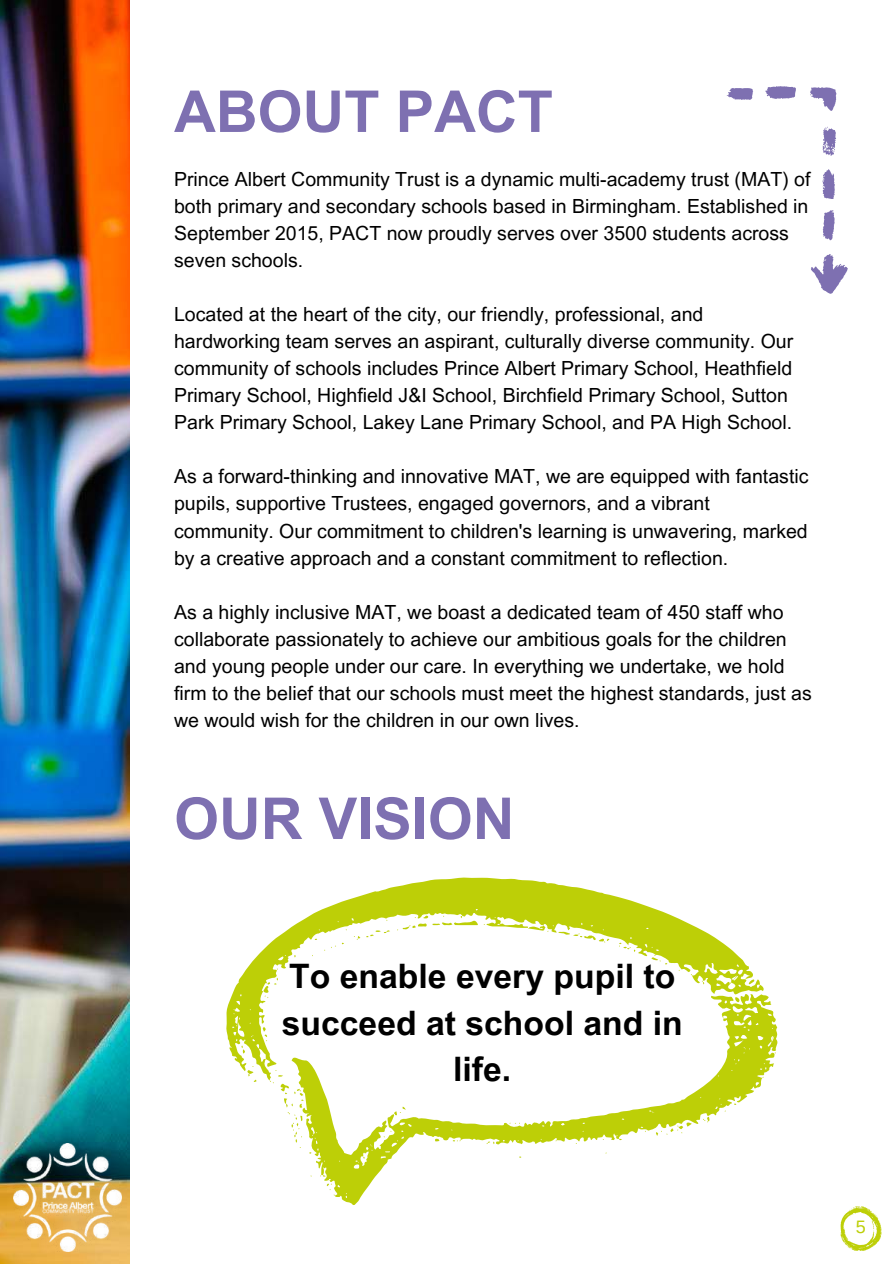
<style>
.page{position:relative;width:894px;height:1264px;background:#fff}
.page>*{position:absolute;margin:0;border:0;box-sizing:border-box;transform-origin:0 0}
.t1{font:700 57.75px "Arial MT Pro";color:#7e70b1}
.t2{font:700 33.75px/46.2px "Arial MT Pro";color:#000;text-align:center}
.t3{font:19.5px/27px "Arial MT Pro";color:#000}
.t4{font:18px "Arimo";color:#bdcf07}
</style>
<div class="page">
<img style="left:0;top:0;width:129px;height:1263px">
<img style="left:13px;top:1143px;width:108px;height:108px">
<svg style="left:726px;top:86px;width:121px;height:208px"></svg>
<svg style="left:226px;top:877px;width:552px;height:328px"></svg>
<svg style="left:840px;top:1206px;width:41px;height:44px"></svg>
<h1 class="t1" style="left:174px;top:90px;width:380px">ABOUT PACT</h1>
<p class="t3" style="left:174px;top:168px;width:637px">Prince Albert Community Trust is a dynamic multi-academy trust (MAT) of both primary and secondary schools based in Birmingham. Established in September 2015, PACT now proudly serves over 3500 students across seven schools.</p>
<p class="t3" style="left:174px;top:303px;width:620px">Located at the heart of the city, our friendly, professional, and hardworking team serves an aspirant, culturally diverse community. Our community of schools includes Prince Albert Primary School, Heathfield Primary School, Highfield J&amp;I School, Birchfield Primary School, Sutton Park Primary School, Lakey Lane Primary School, and PA High School.</p>
<p class="t3" style="left:174px;top:465px;width:635px">As a forward-thinking and innovative MAT, we are equipped with fantastic pupils, supportive Trustees, engaged governors, and a vibrant community. Our commitment to children's learning is unwavering, marked by a creative approach and a constant commitment to reflection.</p>
<p class="t3" style="left:174px;top:600px;width:639px">As a highly inclusive MAT, we boast a dedicated team of 450 staff who collaborate passionately to achieve our ambitious goals for the children and young people under our care. In everything we undertake, we hold firm to the belief that our schools must meet the highest standards, just as we would wish for the children in our own lives.</p>
<h1 class="t1" style="left:174px;top:797px;width:342px">OUR VISION</h1>
<h2 class="t2" style="left:281px;top:957px;width:402px">To enable every pupil to succeed at school and in life.</h2>
<p class="t4" style="left:855px;top:1216px;width:12px">5</p>
</div>
